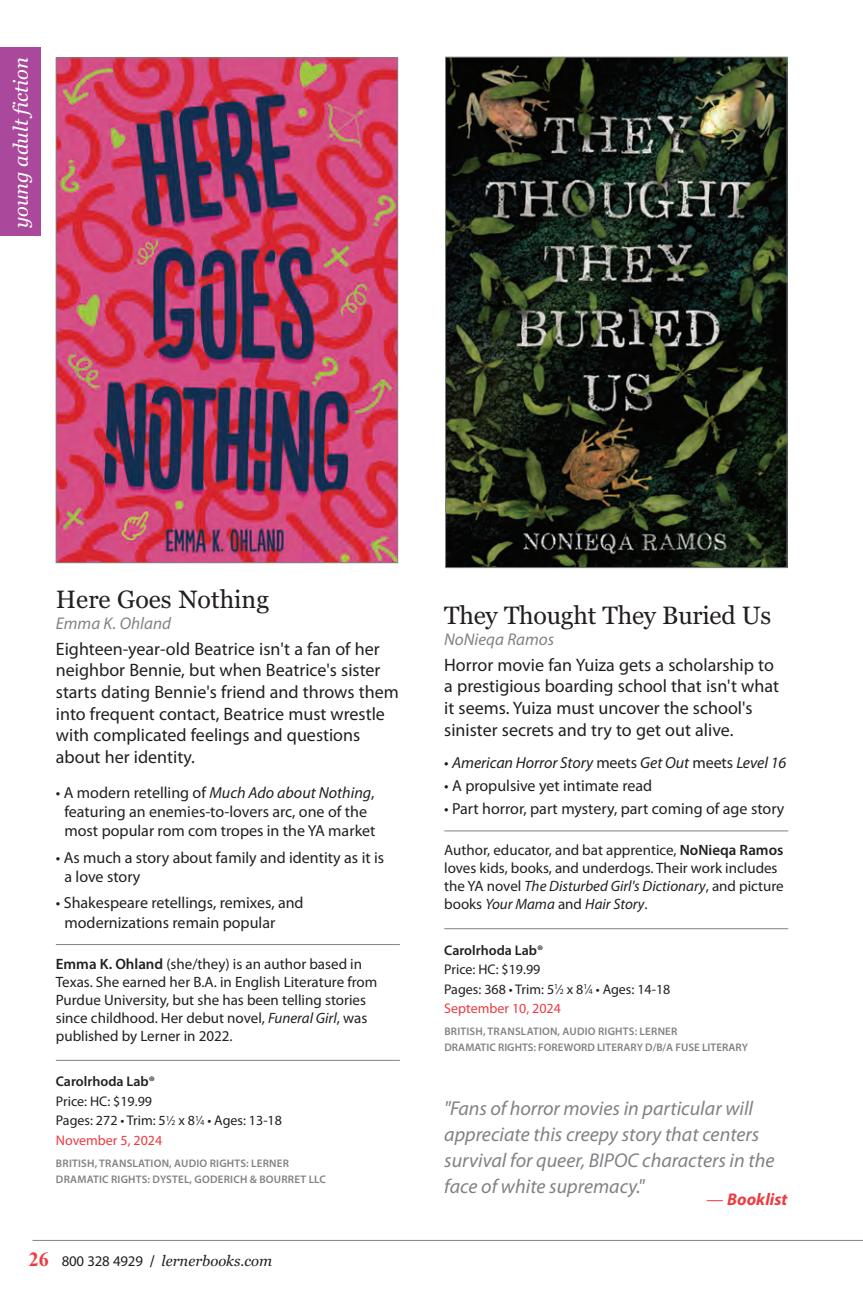
<style>
.page{position:relative;width:863px;height:1295px;background:#fff}
.page>*{position:absolute;margin:0;border:0;box-sizing:border-box;transform-origin:0 0}
.t1{font:25px "Georgia";letter-spacing:-.01em;color:#231f20}
.t2{font:italic 20px/26px "Myriad Pro";color:#808285}
.t3{font:italic 20px "Georgia";color:#fff}
.t4{font:18px/21.6px "Myriad Pro";color:#231f20}
.t5{font:italic 17px "Myriad Pro";color:#808285}
.t6{font:italic 700 17px "Myriad Pro";color:#ee3a41}
.t7{font:16px/19.2px "Myriad Pro";color:#231f20}
.t8{font:italic 16px "Myriad Pro";letter-spacing:-.005em;color:#231f20}
.t9{font:15px/18px "Myriad Pro";color:#231f20}
.t10{font:italic 14.8px "Georgia";color:#231f20}
.t11{font:14px/19.4px "Myriad Pro";color:#231f20}
.t12{font:600 14px "Myriad Pro";color:#231f20}
.t13{font:600 11px/16px "Myriad Pro";letter-spacing:.02em;color:#808285}
.s1{font-style:italic}
.s2{font-weight:600}
.s3{font-size:7.6px}
.s4{color:#ee3a41}
.s5{font-family:"Times New Roman";font-weight:700;font-style:normal;font-size:20px;color:#ee3a41}
.s6{font-family:"Myriad Pro";font-style:normal}
.s7{font-family:"Knockout 31 Junior Middlewt";font-style:normal}
.s8{font-style:normal}
.s9{font-weight:400;font-style:normal}
</style>
<div class="page">
<hr style="left:32px;top:1240px;width:831px;height:1px;background:#808285">
<hr style="left:56px;top:944px;width:344px;height:1px;background:#808285">
<hr style="left:56px;top:1060px;width:344px;height:1px;background:#808285">
<img style="left:58px;top:60px;width:338px;height:501px">
<hr style="left:444px;top:830px;width:344px;height:1px;background:#808285">
<hr style="left:444px;top:928px;width:344px;height:1px;background:#808285">
<img style="left:447px;top:59px;width:338px;height:507px">
<div style="left:0;top:47px;width:41px;height:188px;background:#aa499b"></div>
<h2 class="t3" style="left:8px;top:228px;width:172px;rotate:-90deg">young adult fiction</h2>
<h1 class="t1" style="left:56px;top:584px;width:215px">Here Goes Nothing</h1>
<p class="t5" style="left:56px;top:613px;width:117px">Emma K. Ohland</p>
<p class="t4" style="left:56px;top:637px;width:344px">Eighteen-year-old Beatrice isn't a fan of her neighbor Bennie, but when Beatrice's sister starts dating Bennie's friend and throws them into frequent contact, Beatrice must wrestle with complicated feelings and questions about her identity.</p>
<p class="t7" style="left:56px;top:782px;width:321px;text-align:center">• A modern retelling of <span class="s1">Much Ado about Nothing</span>, featuring an enemies-to-lovers arc, one of the most popular rom com tropes in the YA market</p>
<p class="t7" style="left:64px;top:847px;width:321px;text-indent:-9px">• As much a story about family and identity as it is a love story</p>
<p class="t7" style="left:64px;top:893px;width:241px;text-indent:-9px">• Shakespeare retellings, remixes, and modernizations remain popular</p>
<p class="t9" style="left:56px;top:954px;width:323px"><span class="s2">Emma K. Ohland</span> (she/they) is an author based in Texas. She earned her B.A. in English Literature from Purdue University, but she has been telling stories since childhood. Her debut novel, <span class="s1">Funeral Girl</span>, was published by Lerner in 2022.</p>
<p class="t12" style="left:56px;top:1072px;width:100px">Carolrhoda Lab®</p>
<p class="t11" style="left:56px;top:1091px;width:228px">Price: HC: $19.99<br>Pages: 272 • Trim: 5<sup>1</sup>⁄<span class="s3">2</span> x 8<sup>1</sup>⁄<span class="s3">4</span> • Ages: 13-18<br><span class="s4">November 5, 2024</span></p>
<p class="t13" style="left:56px;top:1155px;width:271px">BRITISH, TRANSLATION, AUDIO RIGHTS: LERNER<br>DRAMATIC RIGHTS: DYSTEL, GODERICH &amp; BOURRET LLC</p>
<p class="t10" style="left:29px;top:1251px;width:245px"><span class="s5">26</span> <span class="s6">800 328 4929</span> <span class="s7">/</span> lernerbooks.com</p>
<h1 class="t1" style="left:444px;top:600px;width:328px">They Thought They Buried Us</h1>
<p class="t5" style="left:444px;top:629px;width:111px">NoNieqa Ramos</p>
<p class="t4" style="left:444px;top:653px;width:336px">Horror movie fan Yuiza gets a scholarship to a prestigious boarding school that isn't what it seems. Yuiza must uncover the school's sinister secrets and try to get out alive.</p>
<p class="t8" style="left:444px;top:752px;width:344px"><span class="s8">•</span> American Horror Story <span class="s8">meets</span> Get Out <span class="s8">meets</span> Level 16</p>
<p class="t7" style="left:444px;top:775px;width:209px">• A propulsive yet intimate read</p>
<p class="t7" style="left:444px;top:798px;width:342px">• Part horror, part mystery, part coming of age story</p>
<p class="t9" style="left:444px;top:840px;width:341px">Author, educator, and bat apprentice, <span class="s2">NoNieqa Ramos </span>loves kids, books, and underdogs. Their work includes the YA novel <span class="s1">The Disturbed Girl's Dictionary</span>, and picture books <span class="s1">Your Mama</span> and <span class="s1">Hair Story</span>.</p>
<p class="t12" style="left:444px;top:941px;width:100px">Carolrhoda Lab®</p>
<p class="t11" style="left:444px;top:959px;width:228px">Price: HC: $19.99<br>Pages: 368 • Trim: 5<sup>1</sup>⁄<span class="s3">2</span> x 8<sup>1</sup>⁄<span class="s3">4</span> • Ages: 14-18<br><span class="s4">September 10, 2024</span></p>
<p class="t13" style="left:444px;top:1023px;width:305px">BRITISH, TRANSLATION, AUDIO RIGHTS: LERNER<br>DRAMATIC RIGHTS: FOREWORD LITERARY D/B/A FUSE LITERARY</p>
<h2 class="t2" style="left:444px;top:1095px;width:332px">"Fans of horror movies in particular will appreciate this creepy story that centers survival for queer, BIPOC characters in the face of white supremacy."</h2>
<p class="t6" style="left:706px;top:1188px;width:82px"><span class="s9">—</span> Booklist</p>
</div>
